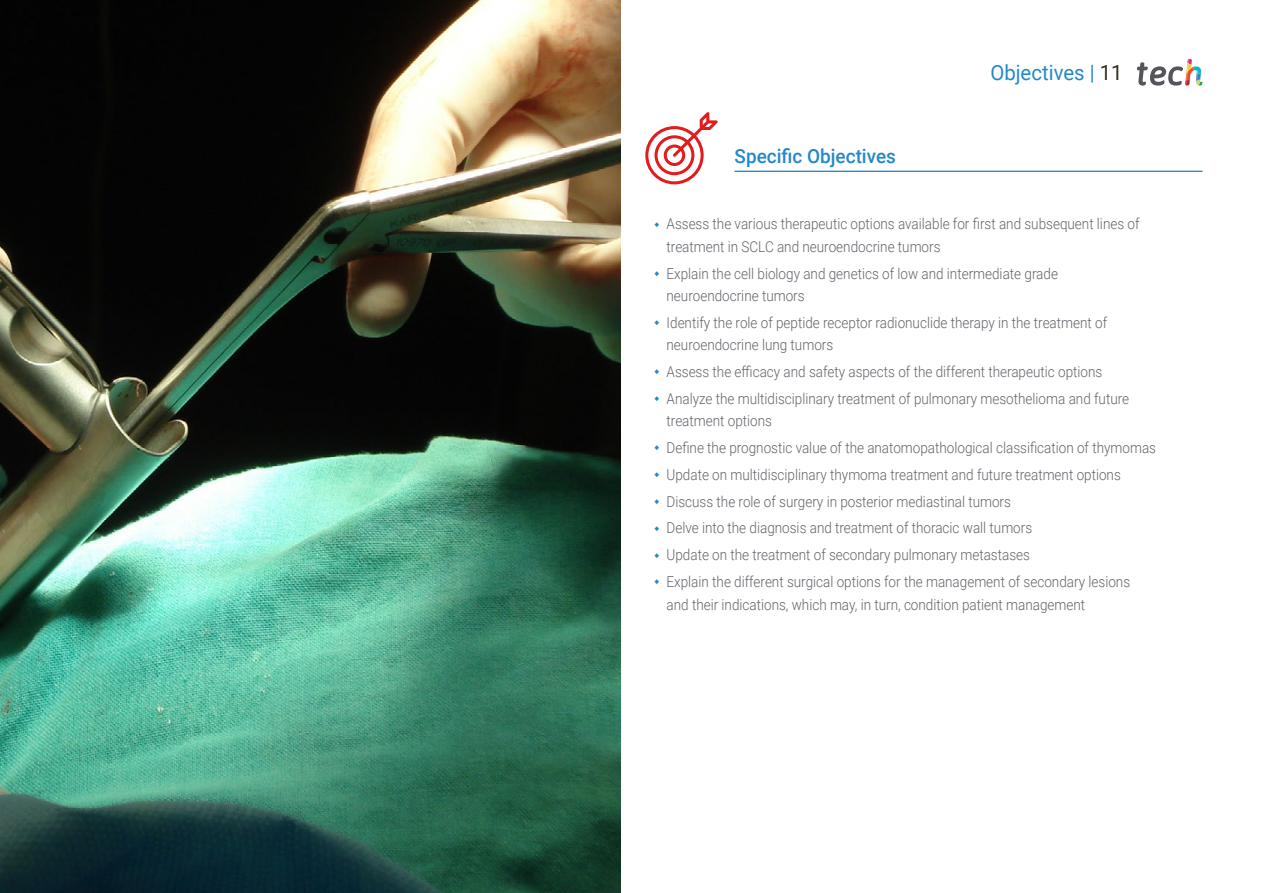
<style>
.page{position:relative;width:1263px;height:893px;background:#fff}
.page>*{position:absolute;margin:0;border:0;box-sizing:border-box;transform-origin:0 0}
.t1{font:21px "Roboto";color:#2488c9}
.t2{font:500 19.5px "Roboto";color:#2488c9}
.t3{font:300 15px/26.7px "Roboto";color:#61646a;scale:.9 1}
.s1{color:#312e20}
</style>
<div class="page">
<svg style="left:645px;top:112px;width:73px;height:72px"></svg>
<hr style="left:735px;top:171px;width:467px;height:1px;background:#2488c9">
<img style="left:0;top:0;width:621px;height:893px">
<svg style="left:1137px;top:59px;width:65px;height:27px"></svg>
<h2 class="t2" style="left:735px;top:142px;width:163px">Specific Objectives</h2>
<h1 class="t1" style="left:990px;top:57px;width:134px">Objectives | <span class="s1">11</span></h1>
<p class="t3" style="left:666px;top:212px;width:527px;line-height:22.5px">Assess the various therapeutic options available for first and subsequent lines of treatment in SCLC and neuroendocrine tumors</p>
<p class="t3" style="left:666px;top:262px;width:436px;line-height:22.5px">Explain the cell biology and genetics of low and intermediate grade neuroendocrine tumors</p>
<p class="t3" style="left:666px;top:311px;width:491px;line-height:22.5px">Identify the role of peptide receptor radionuclide therapy in the treatment of neuroendocrine lung tumors</p>
<p class="t3" style="left:666px;top:358px;width:515px">Assess the efficacy and safety aspects of the different therapeutic options<br>Analyze the multidisciplinary treatment of pulmonary mesothelioma and future</p>
<p class="t3" style="left:666px;top:407px;width:545px">treatment options<br>Define the prognostic value of the anatomopathological classification of thymomas Update on multidisciplinary thymoma treatment and future treatment options Discuss the role of surgery in posterior mediastinal tumors<br>Delve into the diagnosis and treatment of thoracic wall tumors<br>Update on the treatment of secondary pulmonary metastases<br>Explain the different surgical options for the management of secondary lesions</p>
<p class="t3" style="left:666px;top:590px;width:467px">and their indications, which may, in turn, condition patient management</p>
</div>
